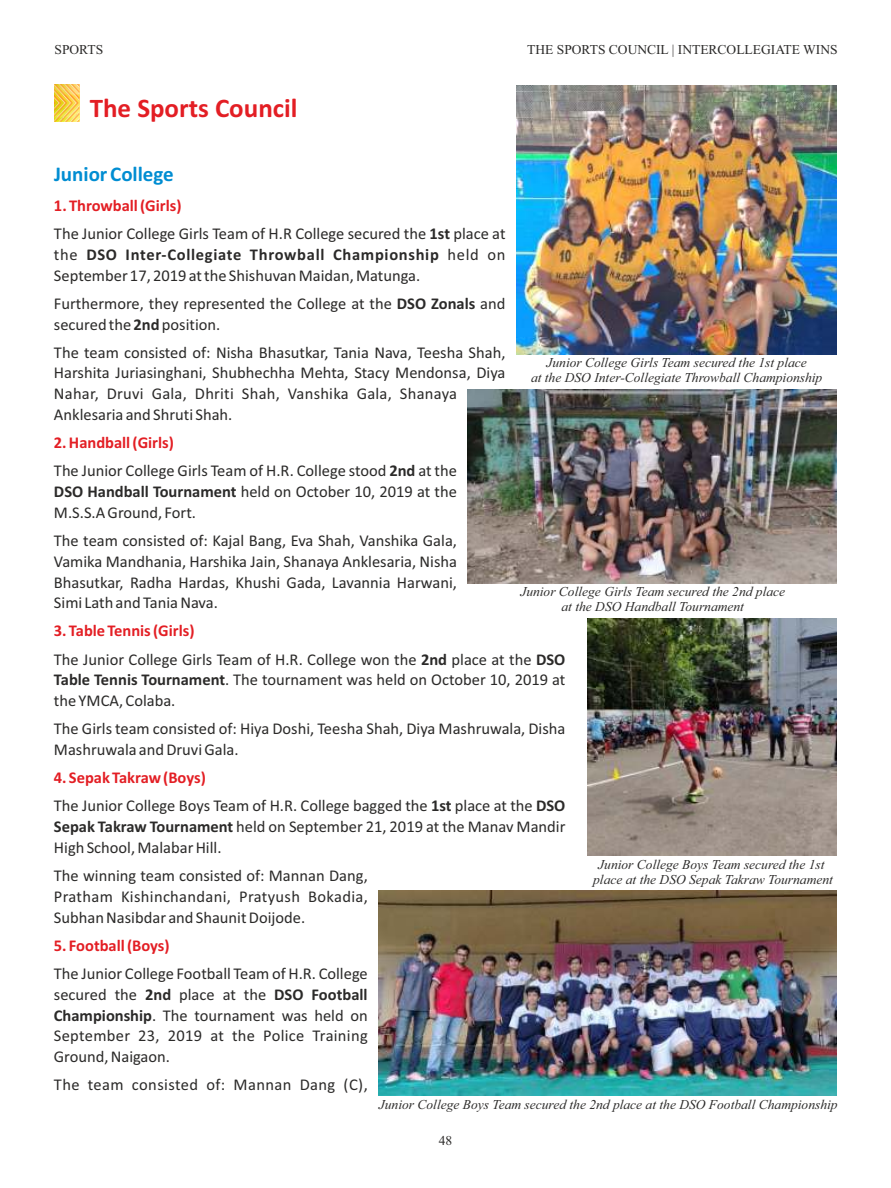
<style>
.page{position:relative;width:891px;height:1188px;background:#fff}
.page>*{position:absolute;margin:0;border:0;box-sizing:border-box;transform-origin:0 0}
.t1{font:700 27px "Calibri";color:#e31e24}
.t2{font:700 21px "Calibri";color:#008dd2}
.t3{font:16.5px/20.7px "Calibri";color:#2b2a29}
.t4{font:16.5px "Calibri";letter-spacing:.025em;color:#2b2a29}
.t5{font:700 16.5px "Calibri";color:#e31e24}
.t6{font:italic 13.5px/15.3px "Times New Roman";color:#2b2a29;text-align:center}
.t7{font:13.5px "Times New Roman";color:#2b2a29}
.s1{font-weight:700;color:#e31e24}
.s2{font-weight:700}
</style>
<div class="page">
<img style="left:54px;top:84px;width:25px;height:38px">
<img style="left:379px;top:891px;width:458px;height:204px">
<img style="left:516px;top:85px;width:321px;height:269px">
<img style="left:468px;top:390px;width:369px;height:193px">
<img style="left:588px;top:618px;width:249px;height:237px">
<p class="t7" style="left:55px;top:44px;width:50px">SPORTS</p>
<p class="t7" style="left:527px;top:45px;width:312px">THE SPORTS COUNCIL | INTERCOLLEGIATE WINS</p>
<h1 class="t1" style="left:90px;top:97px;width:209px">The Sports Council</h1>
<p class="t2" style="left:54px;top:165px;width:121px">Junior College</p>
<p class="t3" style="left:54px;top:193px;width:453px;line-height:28.2px"><span class="s1">1. Throwball (Girls)<br></span>The Junior College Girls Team of H.R College secured the <span class="s2">1st</span> place at</p>
<p class="t3" style="left:54px;top:245px;width:453px">the <span class="s2">DSO Inter-Collegiate Throwball Championship</span> held on<br>September 17, 2019 at the Shishuvan Maidan, Matunga.</p>
<p class="t3" style="left:54px;top:294px;width:453px">Furthermore, they represented the College at the <span class="s2">DSO Zonals</span> and secured the <span class="s2">2nd</span> position.</p>
<p class="t3" style="left:54px;top:343px;width:453px">The team consisted of: Nisha Bhasutkar, Tania Nava, Teesha Shah, Harshita Juriasinghani, Shubhechha Mehta, Stacy Mendonsa, Diya Nahar, Druvi Gala, Dhriti Shah, Vanshika Gala, Shanaya Anklesaria and Shruti Shah.</p>
<p class="t3" style="left:54px;top:430px;width:405px;line-height:28.2px"><span class="s1">2. Handball (Girls)<br></span>The Junior College Girls Team of H.R. College stood <span class="s2">2nd</span> at the</p>
<p class="t3" style="left:54px;top:483px;width:405px"><span class="s2">DSO Handball Tournament</span> held on October 10, 2019 at the<br>M.S.S.A Ground, Fort.</p>
<p class="t3" style="left:54px;top:532px;width:405px;text-align:justify">The team consisted of: Kajal Bang, Eva Shah, Vanshika Gala, Vamika Mandhania, Harshika Jain, Shanaya Anklesaria, Nisha Bhasutkar, Radha Hardas, Khushi Gada, Lavannia Harwani, Simi Lath and Tania Nava.</p>
<p class="t3" style="left:54px;top:618px;width:513px;line-height:28.2px"><span class="s1">3. Table Tennis (Girls)<br></span>The Junior College Girls Team of H.R. College won the <span class="s2">2nd</span> place at the <span class="s2">DSO</span></p>
<p class="t3" style="left:54px;top:671px;width:513px"><span class="s2">Table Tennis Tournament</span>. The tournament was held on October 10, 2019 at the YMCA, Colaba.</p>
<p class="t3" style="left:54px;top:720px;width:513px">The Girls team consisted of: Hiya Doshi, Teesha Shah, Diya Mashruwala, Disha<br>Mashruwala and Druvi Gala.</p>
<p class="t3" style="left:54px;top:765px;width:513px;line-height:28.2px"><span class="s1">4. Sepak Takraw (Boys)<br></span>The Junior College Boys Team of H.R. College bagged the <span class="s2">1st</span> place at the <span class="s2">DSO</span></p>
<p class="t3" style="left:54px;top:818px;width:513px"><span class="s2">Sepak Takraw Tournament</span> held on September 21, 2019 at the Manav Mandir<br>High School, Malabar Hill.</p>
<p class="t3" style="left:54px;top:867px;width:315px;text-align:justify">The winning team consisted of: Mannan Dang, Pratham Kishinchandani, Pratyush Bokadia, Subhan Nasibdar and Shaunit Doijode.</p>
<p class="t5" style="left:54px;top:938px;width:117px">5. Football (Boys)</p>
<p class="t3" style="left:54px;top:965px;width:315px;text-align:justify">The Junior College Football Team of H.R. College secured the <span class="s2">2nd</span> place at the <span class="s2">DSO Football Championship</span>. The tournament was held on September 23, 2019 at the Police Training Ground, Naigaon.</p>
<p class="t4" style="left:54px;top:1078px;width:315px">The team consisted of: Mannan Dang (C),</p>
<p class="t6" style="left:531px;top:356px;width:293px">Junior College Girls Team secured the 1st place<br>at the DSO Inter-Collegiate Throwball Championship</p>
<p class="t6" style="left:520px;top:585px;width:266px">Junior College Girls Team secured the 2nd place at the DSO Handball Tournament</p>
<p class="t6" style="left:593px;top:858px;width:241px">Junior College Boys Team secured the 1st place at the DSO Sepak Takraw Tournament</p>
<p class="t6" style="left:379px;top:1098px;width:460px">Junior College Boys Team secured the 2nd place at the DSO Football Championship</p>
<p class="t7" style="left:439px;top:1135px;width:15px">48</p>
</div>
